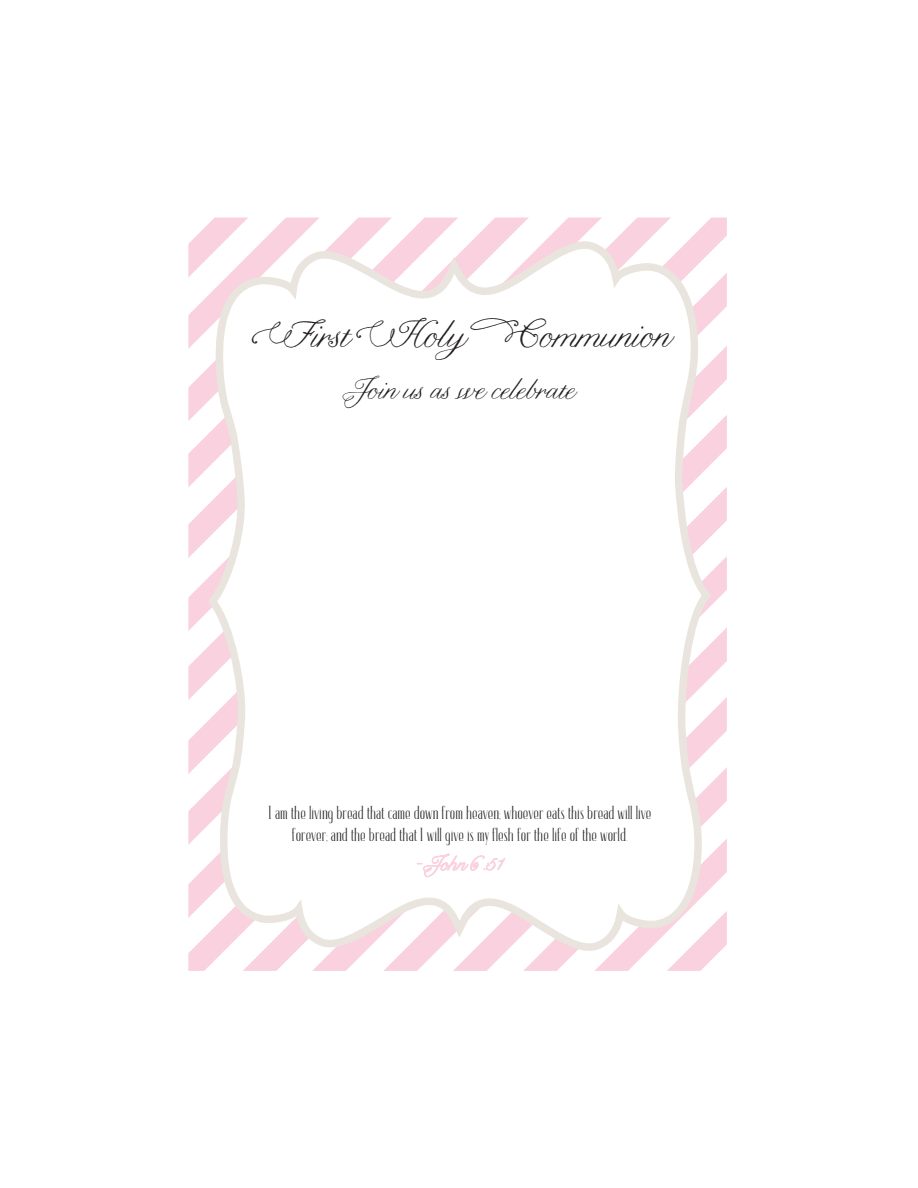
<style>
.page{position:relative;width:918px;height:1188px;background:#fff}
.page>*{position:absolute;margin:0;border:0;box-sizing:border-box;transform-origin:0 0}
.t1{font:39px "Nelly Script Flourish";color:#231f20}
.t2{font:30px "Nelly Script Flourish";color:#231f20}
.t3{font:16.5px/22.5px "AMOUR Basic";color:#231f20;text-align:center}
</style>
<div class="page">
<svg style="left:188px;top:217px;width:539px;height:754px"></svg>
<p class="t1" style="left:253px;top:310px;width:419px">First Holy Communion</p>
<p class="t2" style="left:348px;top:370px;width:229px">Join us as we celebrate</p>
<p class="t3" style="left:269px;top:802px;width:384px">I am the living bread that came down from heaven; whoever eats this bread will live forever; and the bread that I will give is my flesh for the life of the world.</p>
</div>
